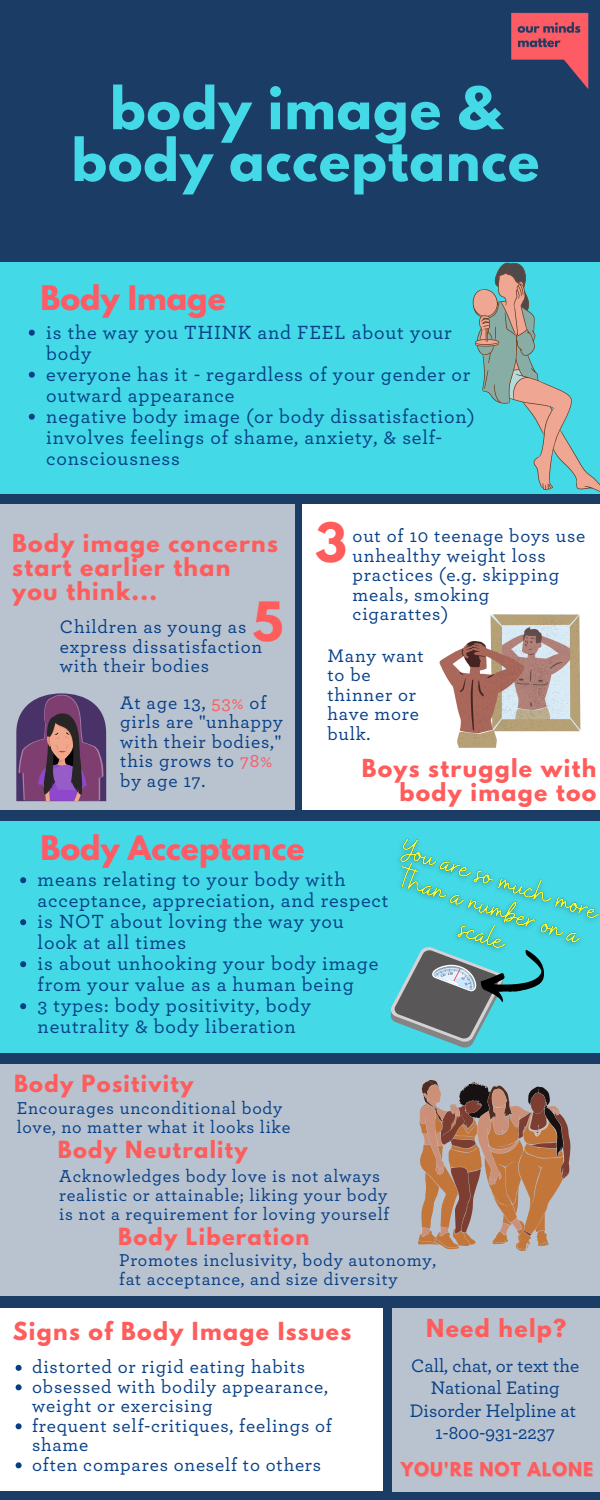
<style>
.page{position:relative;width:600px;height:1500px;background:#1b3c65}
.page>*{position:absolute;margin:0;border:0;box-sizing:border-box;transform-origin:0 0}
.t1{font:700 52px/51.8px "League Spartan";letter-spacing:.02em;color:#44d9e6;text-align:center}
.t2{font:700 48px "League Spartan";color:#ff5c5c}
.t3{font:700 30px "League Spartan";color:#fd5b66}
.t4{font:700 22px/24px "League Spartan";letter-spacing:.06em;color:#ff5c5c}
.t5{font:700 21px "League Spartan";letter-spacing:.06em;color:#ff5c5c}
.t6{font:500 20px/21px "Archer";letter-spacing:.04em;color:#073f87}
.t7{font:500 19px/19.5px "Archer";letter-spacing:.04em;color:#073f87}
.t8{font:500 19px/22.5px "Archer";color:#073f87;text-align:center}
.t9{font:500 18px/18.8px "Archer";letter-spacing:.04em;color:#073f87}
.t10{font:700 17px "League Spartan";letter-spacing:.06em;color:#ff5c5c}
.s1{color:#ff5c5c}
.s2{color:#fd5b66}
</style>
<div class="page">
<div style="left:0;top:262px;width:600px;height:232px;background:#44d9e6"></div>
<div style="left:0;top:1308px;width:382px;height:183px;background:#fff"></div>
<svg style="left:16px;top:1365px;width:6px;height:6px"></svg>
<svg style="left:16px;top:1384px;width:6px;height:6px"></svg>
<svg style="left:16px;top:1423px;width:6px;height:6px"></svg>
<svg style="left:16px;top:1462px;width:6px;height:6px"></svg>
<div style="left:393px;top:1308px;width:207px;height:183px;background:#b9c3cf"></div>
<div style="left:0;top:822px;width:600px;height:231px;background:#44d9e6"></div>
<svg style="left:391px;top:1006px;width:101px;height:42px"></svg>
<svg style="left:20px;top:877px;width:6px;height:6px"></svg>
<svg style="left:20px;top:919px;width:6px;height:6px"></svg>
<svg style="left:20px;top:961px;width:6px;height:6px"></svg>
<svg style="left:20px;top:1003px;width:6px;height:6px"></svg>
<img style="left:364px;top:821px;width:236px;height:185px">
<div style="left:0;top:505px;width:294px;height:305px;background:#b9c3cf"></div>
<div style="left:302px;top:505px;width:298px;height:305px;background:#fff"></div>
<svg style="left:16px;top:693px;width:90px;height:109px"></svg>
<div style="left:0;top:1065px;width:600px;height:231px;background:#b9c3cf"></div>
<img style="left:511px;top:12px;width:78px;height:77px">
<svg style="left:473px;top:263px;width:127px;height:229px"></svg>
<svg style="left:439px;top:614px;width:141px;height:134px"></svg>
<svg style="left:418px;top:1080px;width:153px;height:171px"></svg>
<svg style="left:29px;top:330px;width:6px;height:6px"></svg>
<svg style="left:29px;top:372px;width:6px;height:6px"></svg>
<svg style="left:29px;top:414px;width:6px;height:6px"></svg>
<h1 class="t1" style="left:71px;top:89px;width:469px">body image &amp; body acceptance</h1>
<h3 class="t3" style="left:40px;top:283px;width:187px">Body Image</h3>
<p class="t6" style="left:46px;top:321px;width:430px">is the way you THINK and FEEL about your body<br>everyone has it - regardless of your gender or outward appearance<br>negative body image (or body dissatisfaction) involves feelings of shame, anxiety, &amp; self&shy;consciousness</p>
<h2 class="t2" style="left:315px;top:518px;width:33px">3</h2>
<p class="t4" style="left:12px;top:534px;width:267px">Body image concerns start earlier than you think...</p>
<p class="t7" style="left:353px;top:526px;width:234px">out of 10 teenage boys use unhealthy weight loss practices (e.g. skipping meals, smoking cigarattes)</p>
<h2 class="t2" style="left:252px;top:598px;width:32px">5</h2>
<p class="t7" style="left:60px;top:617px;width:204px">Children as young as express dissatisfaction with their bodies</p>
<p class="t7" style="left:327px;top:645px;width:98px">Many want to be thinner or have more bulk.</p>
<p class="t7" style="left:120px;top:692px;width:164px">At age 13, <span class="s1">53%</span> of girls are "unhappy with their bodies," this grows to <span class="s2">78% </span>by age 17.</p>
<p class="t4" style="left:362px;top:759px;width:236px;text-align:right">Boys struggle with body image too</p>
<h3 class="t3" style="left:40px;top:833px;width:266px">Body Acceptance</h3>
<p class="t6" style="left:38px;top:869px;width:352px">means relating to your body with acceptance, appreciation, and respect is NOT about loving the way you<br>look at all times<br>is about unhooking your body image from your value as a human being<br>3 types: body positivity, body neutrality &amp; body liberation</p>
<p class="t5" style="left:14px;top:1073px;width:181px">Body Positivity</p>
<p class="t9" style="left:17px;top:1098px;width:275px">Encourages unconditional body love, no matter what it looks like</p>
<p class="t5" style="left:58px;top:1139px;width:191px">Body Neutrality</p>
<p class="t9" style="left:59px;top:1166px;width:331px">Acknowledges body love is not always realistic or attainable; liking your body is not a requirement for loving yourself</p>
<p class="t5" style="left:118px;top:1226px;width:193px">Body Liberation</p>
<p class="t9" style="left:119px;top:1250px;width:318px">Promotes inclusivity, body autonomy, fat acceptance, and size diversity</p>
<p class="t4" style="left:13px;top:1322px;width:340px">Signs of Body Image Issues</p>
<p class="t7" style="left:32px;top:1357px;width:301px">distorted or rigid eating habits obsessed with bodily appearance, weight or exercising<br>frequent self-critiques, feelings of shame<br>often compares oneself to others</p>
<p class="t4" style="left:426px;top:1319px;width:142px">Need help?</p>
<p class="t8" style="left:410px;top:1354px;width:171px">Call, chat, or text the<br>National Eating<br>Disorder Helpline at<br>1-800-931-2237</p>
<p class="t10" style="left:401px;top:1461px;width:194px">YOU'RE NOT ALONE</p>
</div>
